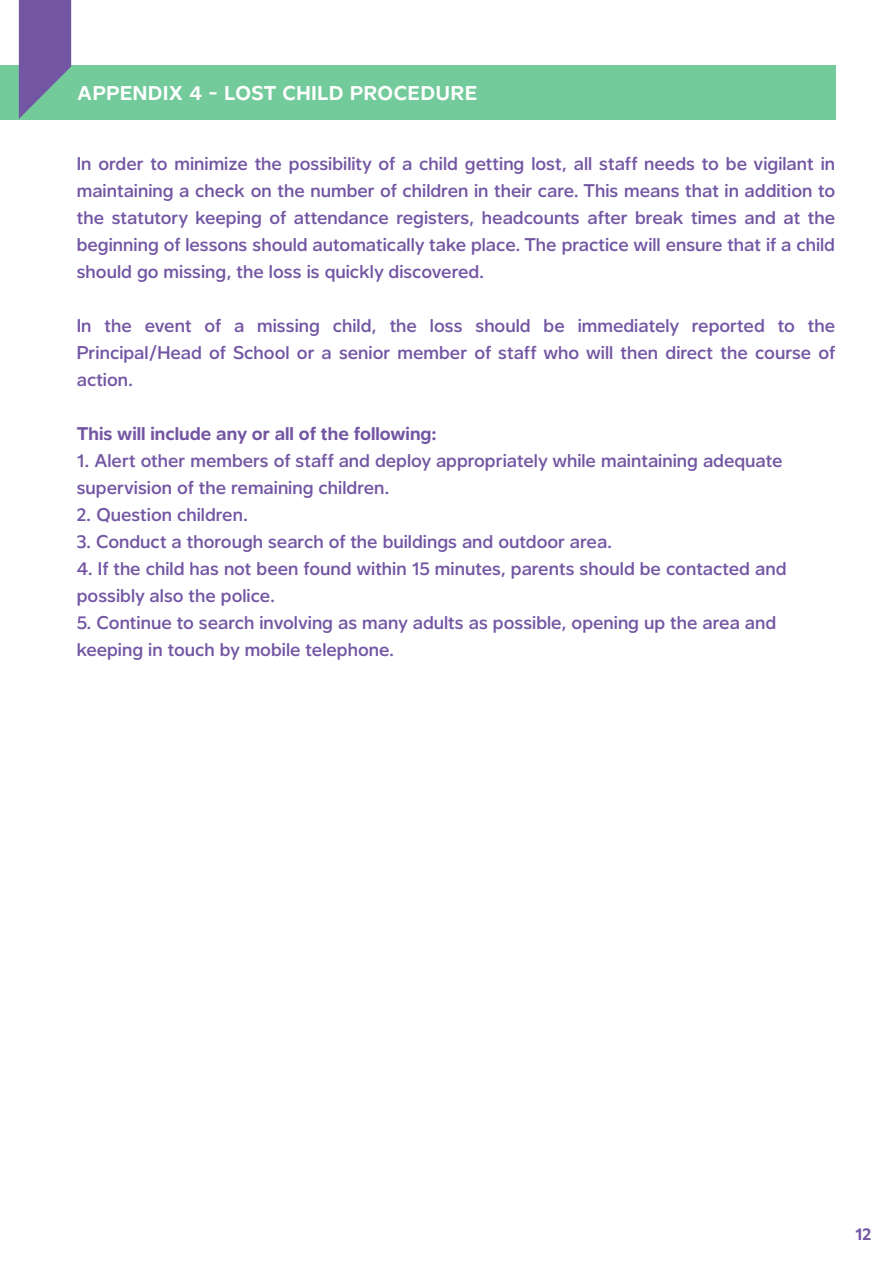
<style>
.page{position:relative;width:893px;height:1263px;background:#fff}
.page>*{position:absolute;margin:0;border:0;box-sizing:border-box;transform-origin:0 0}
.t1{font:700 19.5px "Gaba";letter-spacing:.035em;color:#fff}
.t2{font:500 18px/27px "Gaba";color:#7356a3}
.t3{font:700 18px "Gaba";color:#7356a3}
.t4{font:700 16.5px "Gaba";color:#7356a3}
</style>
<div class="page">
<div style="left:0;top:65px;width:835px;height:54px;background:#73ca9a"></div>
<svg style="left:19px;top:0;width:52px;height:119px"></svg>
<p class="t1" style="left:78px;top:78px;width:401px">APPENDIX 4 - LOST CHILD PROCEDURE</p>
<p class="t2" style="left:77px;top:148px;width:760px;text-align:justify">In order to minimize the possibility of a child getting lost, all staff needs to be vigilant in maintaining a check on the number of children in their care. This means that in addition to the statutory keeping of attendance registers, headcounts after break times and at the beginning of lessons should automatically take place. The practice will ensure that if a child should go missing, the loss is quickly discovered.</p>
<p class="t2" style="left:77px;top:310px;width:760px;text-align:justify">In the event of a missing child, the loss should be immediately reported to the Principal/Head of School or a senior member of staff who will then direct the course of action.</p>
<p class="t3" style="left:77px;top:419px;width:361px">This will include any or all of the following:</p>
<p class="t2" style="left:77px;top:445px;width:707px">1. Alert other members of staff and deploy appropriately while maintaining adequate supervision of the remaining children.</p>
<p class="t2" style="left:77px;top:499px;width:173px">2. Question children.</p>
<p class="t2" style="left:77px;top:526px;width:537px">3. Conduct a thorough search of the buildings and outdoor area.</p>
<p class="t2" style="left:77px;top:553px;width:711px">4. If the child has not been found within 15 minutes, parents should be contacted and possibly also the police.</p>
<p class="t2" style="left:77px;top:607px;width:701px">5. Continue to search involving as many adults as possible, opening up the area and keeping in touch by mobile telephone.</p>
<p class="t4" style="left:855px;top:1221px;width:17px">12</p>
</div>
